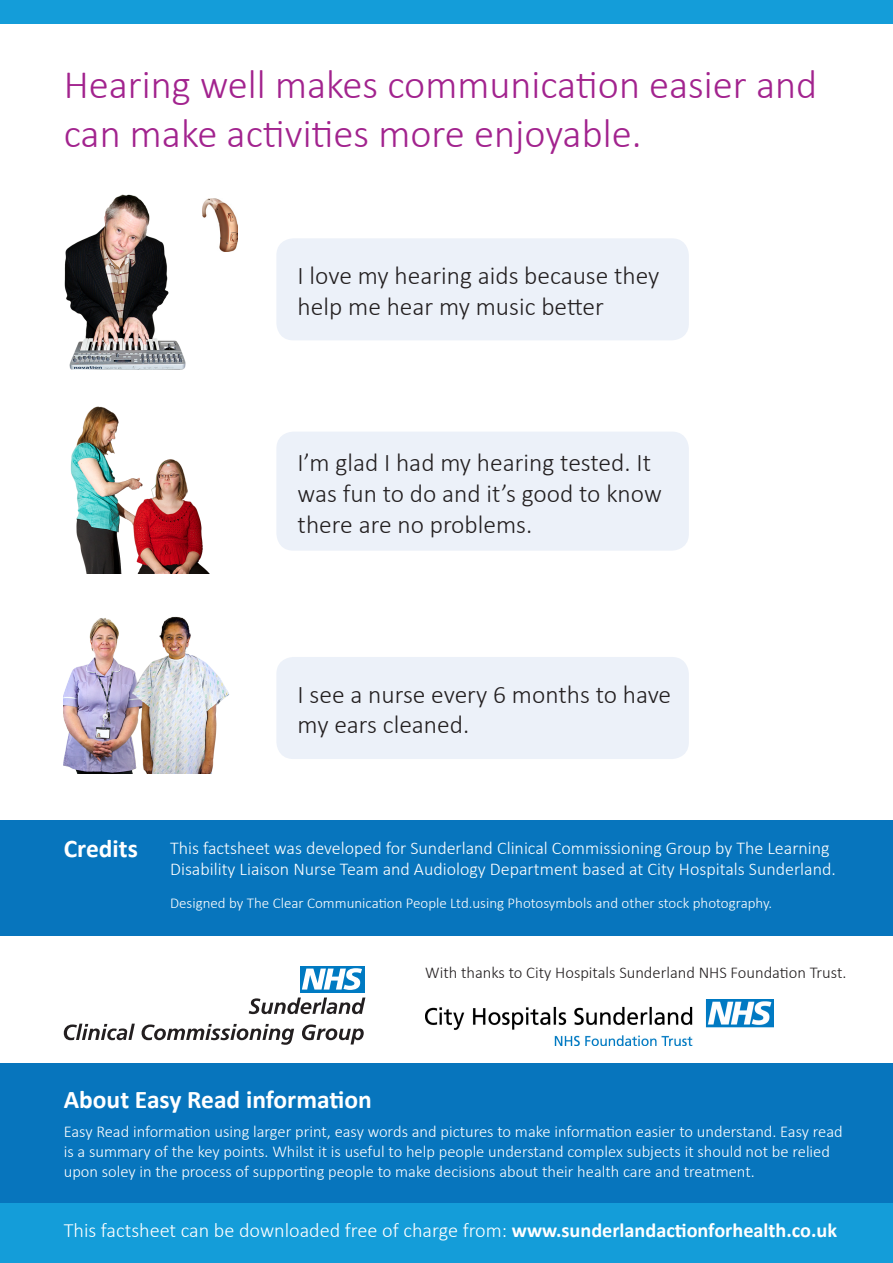
<style>
.page{position:relative;width:893px;height:1263px;background:#fff}
.page>*{position:absolute;margin:0;border:0;box-sizing:border-box;transform-origin:0 0}
.t1{font:300 40.5px/48.6px "Calibri";color:#a2238e}
.t2{font:300 25.5px/30.6px "Calibri";color:#231f20}
.t3{font:700 25.5px "Calibri";color:#fff}
.t4{font:300 20.25px "Calibri";color:#fff}
.t5{font:300 18px/21.6px "Calibri";color:#fff}
.t6{font:300 16.5px/19.8px "Calibri";color:#fff}
.t7{font:300 16.5px "Calibri";color:#231f20}
.t8{font:300 15px "Calibri";color:#fff}
.s1{font-weight:700}
</style>
<div class="page">
<div style="left:0;top:821px;width:893px;height:424px;background:#0775bd"></div>
<div style="left:0;top:935px;width:893px;height:127px;background:#fff"></div>
<div style="left:276px;top:238px;width:413px;height:102px;background:#ecf1f9;border-radius:17px"></div>
<div style="left:276px;top:432px;width:413px;height:119px;background:#ecf1f9;border-radius:17px"></div>
<div style="left:276px;top:657px;width:413px;height:102px;background:#ecf1f9;border-radius:17px"></div>
<div style="left:0;top:0;width:893px;height:23px;background:#149dd9"></div>
<div style="left:0;top:1203px;width:893px;height:60px;background:#149dd9"></div>
<img style="left:64px;top:194px;width:122px;height:176px">
<img style="left:64px;top:616px;width:165px;height:157px">
<img style="left:71px;top:406px;width:138px;height:167px">
<img style="left:202px;top:198px;width:35px;height:54px">
<svg style="left:249px;top:997px;width:116px;height:17px"></svg>
<svg style="left:64px;top:1024px;width:71px;height:16px"></svg>
<svg style="left:142px;top:1024px;width:152px;height:21px"></svg>
<svg style="left:302px;top:1024px;width:62px;height:20px"></svg>
<div style="left:300px;top:966px;width:64px;height:26px;background:#007ac2"></div>
<svg style="left:302px;top:968px;width:60px;height:22px"></svg>
<img style="left:425px;top:999px;width:349px;height:46px">
<p class="t1" style="left:64px;top:60px;width:755px">Hearing well makes communication easier and can make activities more enjoyable.</p>
<p class="t2" style="left:298px;top:260px;width:363px">I love my hearing aids because they help me hear my music better</p>
<p class="t2" style="left:298px;top:447px;width:366px">I’m glad I had my hearing tested. It was fun to do and it’s good to know there are no problems.</p>
<p class="t2" style="left:298px;top:679px;width:375px">I see a nurse every 6 months to have my ears cleaned.</p>
<p class="t3" style="left:64px;top:830px;width:76px">Credits</p>
<p class="t5" style="left:170px;top:837px;width:667px">This factsheet was developed for Sunderland Clinical Commissioning Group by The Learning<br>Disability Liaison Nurse Team and Audiology Department based at City Hospitals Sunderland.</p>
<p class="t8" style="left:170px;top:893px;width:604px">Designed by The Clear Communication People Ltd.using Photosymbols and other stock photography.</p>
<p class="t7" style="left:425px;top:963px;width:423px">With thanks to City Hospitals Sunderland NHS Foundation Trust.</p>
<p class="t3" style="left:64px;top:1081px;width:310px">About Easy Read information</p>
<p class="t6" style="left:64px;top:1121px;width:780px">Easy Read information using larger print, easy words and pictures to make information easier to understand. Easy read is a summary of the key points. Whilst it is useful to help people understand complex subjects it should not be relied upon soley in the process of supporting people to make decisions about their health care and treatment.</p>
<p class="t4" style="left:64px;top:1218px;width:775px">This factsheet can be downloaded free of charge from: <span class="s1">www.sunderlandactionforhealth.co.uk</span></p>
</div>
